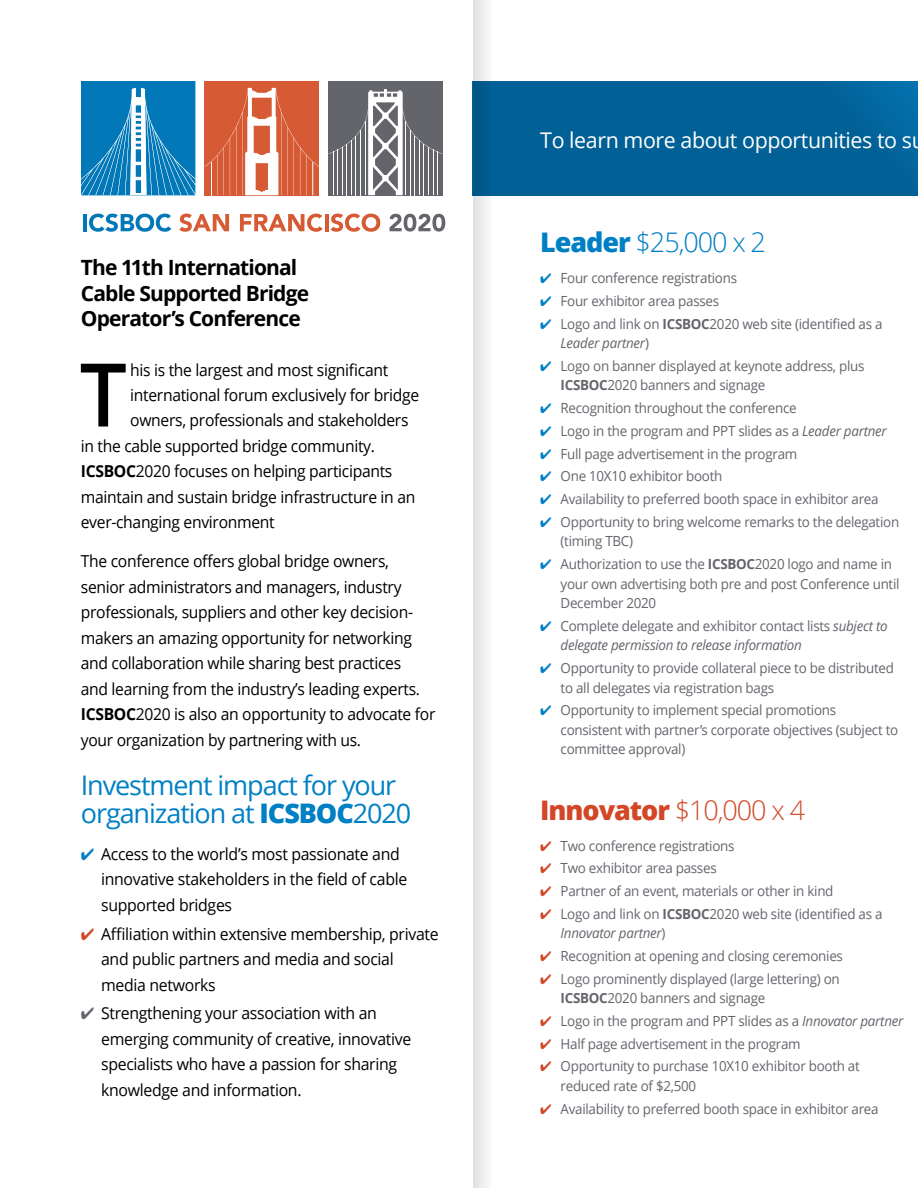
<style>
.page{position:relative;width:918px;height:1188px;background:#fff}
.page>*{position:absolute;margin:0;border:0;box-sizing:border-box;transform-origin:0 0}
.t1{font:600 87.9px "Open Sans";color:#000;scale:.95 1}
.t2{font:27px/28.5px "Open Sans";letter-spacing:-.04em;color:#0080c4}
.t3{font:800 27px "Open Sans";letter-spacing:-.04em;color:#d34727}
.t4{font:300 27px "Open Sans";color:#0080c4}
.t5{font:21.6px "Open Sans";letter-spacing:-.02em;color:#fff}
.t6{font:700 21px/25.5px "Open Sans";letter-spacing:-.04em;color:#000}
.t7{font:16.5px/25.5px "Open Sans";letter-spacing:-.02em;color:#000;scale:.95 1}
.t8{font:16.5px/25.5px "Open Sans";letter-spacing:-.02em;color:#000;scale:.96 1}
.t9{font:13.95px/19.5px "Open Sans";letter-spacing:-.02em;color:#63656b;scale:.96 1}
.t10{font:italic 13.95px/19.5px "Open Sans";letter-spacing:-.02em;color:#63656b;scale:.96 1}
.s1{font-weight:700}
.s2{font-weight:800}
.s3{color:#0080c4}
.s4{color:#d34727}
.s5{color:#63656b}
.s6{font-style:italic}
.s7{font-style:normal}
.s8{font-weight:300}
</style>
<div class="page">
<div style="left:472px;top:81px;width:446px;height:114px;background:#016095"></div>
<div style="left:328px;top:81px;width:115px;height:114px;background:#63656b"></div>
<div style="left:205px;top:81px;width:114px;height:114px;background:#d65a33"></div>
<svg style="left:205px;top:88px;width:114px;height:107px"></svg>
<hr style="left:211px;top:162px;width:1px;height:33px;background:#fff">
<hr style="left:313px;top:162px;width:1px;height:33px;background:#fff">
<svg style="left:81px;top:81px;width:114px;height:114px;background:#298cc2"></svg>
<hr style="left:83px;top:214px;width:3px;height:17px;background:#0278b8">
<svg style="left:89px;top:214px;width:82px;height:18px"></svg>
<svg style="left:179px;top:214px;width:50px;height:18px"></svg>
<svg style="left:240px;top:214px;width:83px;height:18px"></svg>
<hr style="left:325px;top:214px;width:3px;height:17px;background:#d65a33">
<svg style="left:331px;top:214px;width:49px;height:18px"></svg>
<svg style="left:390px;top:214px;width:55px;height:18px"></svg>
<svg style="left:328px;top:89px;width:114px;height:106px"></svg>
<hr style="left:333px;top:152px;width:1px;height:43px;background:#fff">
<hr style="left:338px;top:150px;width:1px;height:45px;background:#fff">
<hr style="left:342px;top:147px;width:1px;height:48px;background:#fff">
<hr style="left:347px;top:144px;width:1px;height:51px;background:#fff">
<hr style="left:351px;top:140px;width:1px;height:55px;background:#fff">
<hr style="left:365px;top:122px;width:1px;height:73px;background:#fff">
<hr style="left:360px;top:130px;width:1px;height:65px;background:#fff">
<hr style="left:356px;top:136px;width:1px;height:59px;background:#fff">
<svg style="left:473px;top:0;width:28px;height:1188px"></svg>
<h3 class="t6" style="left:81px;top:255px;width:230px">The 11th International<br>Cable Supported Bridge<br>Operator’s Conference</h3>
<h1 class="t1" style="left:80px;top:334px;width:51px">T</h1>
<p class="t7" style="left:130px;top:356px;width:273px">his is the largest and most significant</p>
<p class="t7" style="left:130px;top:382px;width:306px">international forum exclusively for bridge</p>
<p class="t7" style="left:130px;top:407px;width:294px">owners, professionals and stakeholders</p>
<p class="t7" style="left:81px;top:433px;width:311px">in the cable supported bridge community.</p>
<p class="t7" style="left:81px;top:458px;width:330px"><span class="s1">ICSBOC</span>2020 focuses on helping participants</p>
<p class="t7" style="left:81px;top:484px;width:354px">maintain and sustain bridge infrastructure in an</p>
<p class="t7" style="left:81px;top:509px;width:206px">ever-changing environment</p>
<p class="t7" style="left:81px;top:548px;width:375px">The conference offers global bridge owners, senior administrators and managers, industry professionals, suppliers and other key decision&shy;makers an amazing opportunity for networking and collaboration while sharing best practices<br>and learning from the industry’s leading experts.<br><span class="s1">ICSBOC</span>2020 is also an opportunity to advocate for your organization by partnering with us.</p>
<h2 class="t2" style="left:81px;top:770px;width:332px">Investment impact for your organization at <span class="s2">ICSBOC</span>2020</h2>
<p class="t8" style="left:101px;top:841px;width:320px;text-indent:-20px"><span class="s3">✔</span> Access to the world’s most passionate and innovative stakeholders in the field of cable supported bridges</p>
<p class="t8" style="left:101px;top:921px;width:353px;text-indent:-20px"><span class="s4">✔</span> Affiliation within extensive membership, private and public partners and media and social media networks</p>
<p class="t8" style="left:101px;top:1000px;width:325px;text-indent:-20px"><span class="s5">✔</span> Strengthening your association with an emerging community of creative, innovative specialists who have a passion for sharing knowledge and information.</p>
<h3 class="t5" style="left:540px;top:126px;width:373px">To learn more about opportunities to s</h3>
<h2 class="t4" style="left:540px;top:224px;width:227px"><span class="s2">Leader</span> $25,000 x 2</h2>
<p class="t9" style="left:540px;top:268px;width:207px"><span class="s3">✔</span> Four conference registrations</p>
<p class="t9" style="left:540px;top:291px;width:188px"><span class="s3">✔</span> Four exhibitor area passes</p>
<p class="t9" style="left:561px;top:313px;width:337px;text-indent:-20px"><span class="s3">✔</span> Logo and link on <span class="s1">ICSBOC</span>2020 web site (identified as a<br><span class="s6">Leader partner</span>)</p>
<p class="t9" style="left:561px;top:356px;width:318px;text-indent:-20px"><span class="s3">✔</span> Logo on banner displayed at keynote address, plus<br><span class="s1">ICSBOC</span>2020 banners and signage</p>
<p class="t9" style="left:540px;top:398px;width:269px"><span class="s3">✔</span> Recognition throughout the conference</p>
<p class="t9" style="left:540px;top:421px;width:363px"><span class="s3">✔</span> Logo in the program and PPT slides as a <span class="s6">Leader partner</span></p>
<p class="t9" style="left:540px;top:443px;width:269px"><span class="s3">✔</span> Full page advertisement in the program</p>
<p class="t9" style="left:540px;top:466px;width:191px"><span class="s3">✔</span> One 10X10 exhibitor booth</p>
<p class="t9" style="left:540px;top:489px;width:354px"><span class="s3">✔</span> Availability to preferred booth space in exhibitor area</p>
<p class="t9" style="left:561px;top:512px;width:354px;text-indent:-20px"><span class="s3">✔</span> Opportunity to bring welcome remarks to the delegation (timing TBC)</p>
<p class="t9" style="left:561px;top:554px;width:355px;text-indent:-20px"><span class="s3">✔</span> Authorization to use the <span class="s1">ICSBOC</span>2020 logo and name in your own advertising both pre and post Conference until<br>December 2020</p>
<p class="t10" style="left:561px;top:616px;width:342px;text-indent:-20px"><span class="s3">✔</span> <span class="s7">Complete delegate and exhibitor contact lists</span> subject to delegate permission to release information</p>
<p class="t9" style="left:561px;top:658px;width:349px;text-indent:-20px"><span class="s3">✔</span> Opportunity to provide collateral piece to be distributed to all delegates via registration bags</p>
<p class="t9" style="left:561px;top:700px;width:353px;text-indent:-20px"><span class="s3">✔</span> Opportunity to implement special promotions consistent with partner’s corporate objectives (subject to committee approval)</p>
<h2 class="t3" style="left:540px;top:789px;width:267px">Innovator <span class="s8">$10,000 x 4</span></h2>
<p class="t9" style="left:540px;top:835px;width:204px"><span class="s4">✔</span> Two conference registrations</p>
<p class="t9" style="left:540px;top:858px;width:185px"><span class="s4">✔</span> Two exhibitor area passes</p>
<p class="t9" style="left:540px;top:881px;width:307px"><span class="s4">✔</span> Partner of an event, materials or other in kind</p>
<p class="t9" style="left:561px;top:904px;width:337px;text-indent:-20px"><span class="s4">✔</span> Logo and link on <span class="s1">ICSBOC</span>2020 web site (identified as a<br><span class="s6">Innovator partner</span>)</p>
<p class="t9" style="left:540px;top:946px;width:317px"><span class="s4">✔</span> Recognition at opening and closing ceremonies</p>
<p class="t9" style="left:561px;top:969px;width:292px;text-indent:-20px"><span class="s4">✔</span> Logo prominently displayed (large lettering) on<br><span class="s1">ICSBOC</span>2020 banners and signage</p>
<p class="t9" style="left:540px;top:1011px;width:380px"><span class="s4">✔</span> Logo in the program and PPT slides as a <span class="s6">Innovator partner</span></p>
<p class="t9" style="left:540px;top:1034px;width:273px"><span class="s4">✔</span> Half page advertisement in the program</p>
<p class="t9" style="left:561px;top:1056px;width:313px;text-indent:-20px"><span class="s4">✔</span> Opportunity to purchase 10X10 exhibitor booth at reduced rate of $2,500</p>
<p class="t9" style="left:540px;top:1098px;width:354px"><span class="s4">✔</span> Availability to preferred booth space in exhibitor area</p>
</div>
